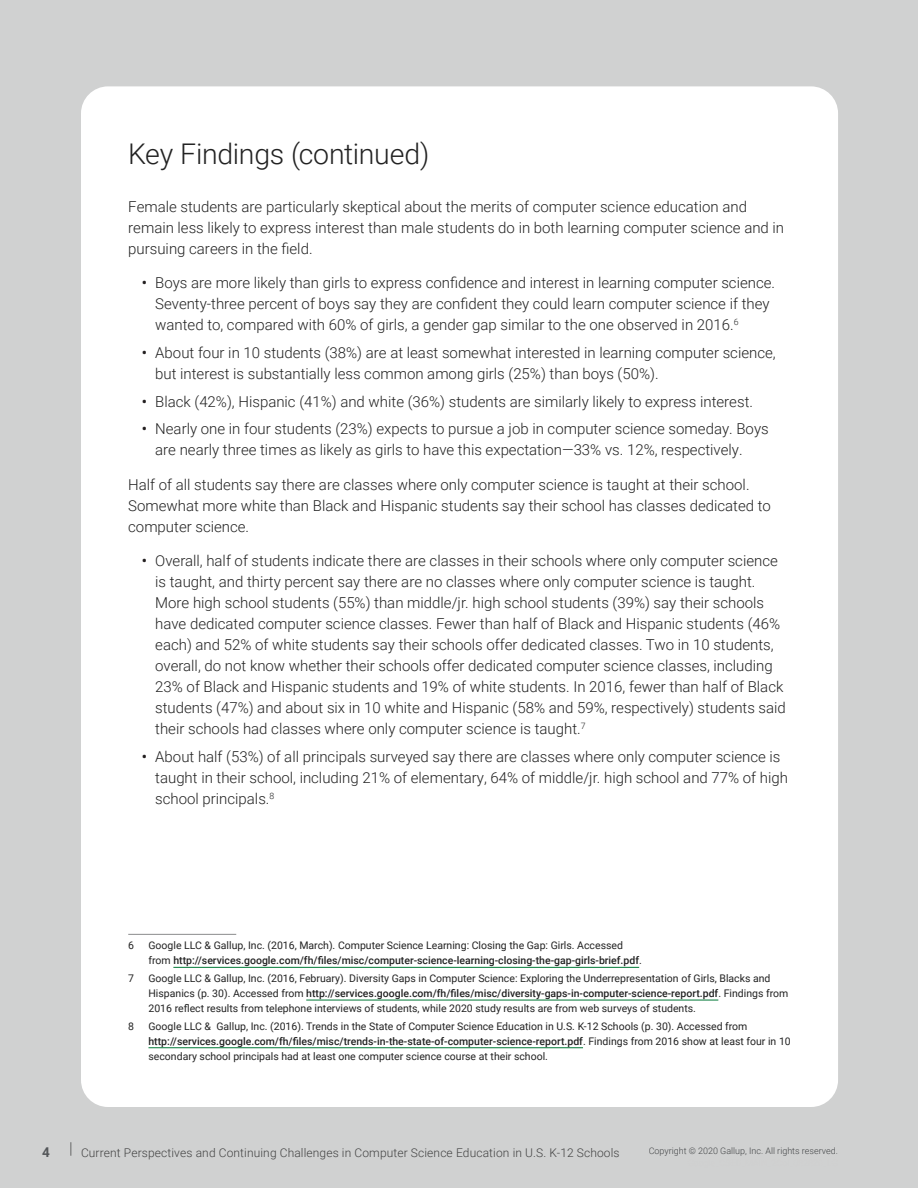
<style>
.page{position:relative;width:918px;height:1188px;background:#d0d1d1}
.page>*{position:absolute;margin:0;border:0;box-sizing:border-box;transform-origin:0 0}
.body{font:300 28.5px "Roboto";letter-spacing:-.015em;color:#222}
.list_bullet_1{font:300 15px/21px "Roboto";color:#222}
.body-2{font:300 15px/21px "Roboto";color:#222}
.page_numbers{font:700 13.5px "Roboto";color:#54575a}
.t1{font:300 12px "Roboto";letter-spacing:.01em;color:#434343}
.footnote_hanging_ind{font:10.5px/15px "Roboto";color:#222}
.footnote_hanging_ind-2{font:500 10.5px/15px "Roboto";color:#222}
.t2{font:300 9px "Roboto";color:#54575a}
.s1{font-weight:500;color:#231f20}
.s2{font-weight:400}
.s3{font-weight:500}
</style>
<div class="page">
<svg style="left:70px;top:1142px;width:1px;height:14px"></svg>
<div style="left:81px;top:86px;width:757px;height:1021px;background:#fff;border-radius:27px"></div>
<hr style="left:128px;top:934px;width:108px;height:1px;background:#8a8b8d">
<hr style="left:173px;top:967px;width:466px;height:1px;background:#007836">
<hr style="left:306px;top:1000px;width:412px;height:1px;background:#007836">
<hr style="left:148px;top:1047px;width:435px;height:1px;background:#007836">
<p class="body" style="left:128px;top:133px;width:303px">Key Findings (continued)</p>
<p class="body-2" style="left:128px;top:195px;width:657px">Female students are particularly skeptical about the merits of computer science education and remain less likely to express interest than male students do in both learning computer science and in pursuing careers in the field.</p>
<p class="list_bullet_1" style="left:155px;top:272px;width:621px;text-indent:-14px"><span class="s1">•</span> Boys are more likely than girls to express confidence and interest in learning computer science.<br>Seventy-three percent of boys say they are confident they could learn computer science if they wanted to, compared with 60% of girls, a gender gap similar to the one observed in 2016.<sup>6</sup></p>
<p class="list_bullet_1" style="left:155px;top:341px;width:622px;text-indent:-14px"><span class="s1">•</span> About four in 10 students (38%) are at least somewhat interested in learning computer science, but interest is substantially less common among girls (25%) than boys (50%).</p>
<p class="list_bullet_1" style="left:142px;top:390px;width:613px"><span class="s1">•</span> Black (42%), Hispanic (41%) and white (36%) students are similarly likely to express interest.</p>
<p class="list_bullet_1" style="left:155px;top:418px;width:615px;text-indent:-14px"><span class="s1">•</span> Nearly one in four students (23%) expects to pursue a job in computer science someday. Boys are nearly three times as likely as girls to have this expectation—33% vs. 12%, respectively.</p>
<p class="body-2" style="left:128px;top:473px;width:644px">Half of all students say there are classes where only computer science is taught at their school.<br>Somewhat more white than Black and Hispanic students say their school has classes dedicated to computer science.</p>
<p class="list_bullet_1" style="left:155px;top:550px;width:632px;text-indent:-14px"><span class="s1">•</span> Overall, half of students indicate there are classes in their schools where only computer science is taught, and thirty percent say there are no classes where only computer science is taught.<br>More high school students (55%) than middle/jr. high school students (39%) say their schools have dedicated computer science classes. Fewer than half of Black and Hispanic students (46% each) and 52% of white students say their schools offer dedicated classes. Two in 10 students, overall, do not know whether their schools offer dedicated computer science classes, including 23% of Black and Hispanic students and 19% of white students. In 2016, fewer than half of Black students (47%) and about six in 10 white and Hispanic (58% and 59%, respectively) students said their schools had classes where only computer science is taught.<sup>7</sup></p>
<p class="list_bullet_1" style="left:155px;top:746px;width:634px;text-indent:-14px"><span class="s1">•</span> About half (53%) of all principals surveyed say there are classes where only computer science is taught in their school, including 21% of elementary, 64% of middle/jr. high school and 77% of high school principals.<sup>8</sup></p>
<p class="footnote_hanging_ind" style="left:128px;top:938px;width:7px">6</p>
<p class="footnote_hanging_ind-2" style="left:148px;top:938px;width:495px"><span class="s2">Google LLC &amp; Gallup, Inc. (2016, March). Computer Science Learning: Closing the Gap: Girls. Accessed from</span> http://services.google.com/fh/files/misc/computer-science-learning-closing-the-gap-girls-brief.pdf<span class="s2">.</span></p>
<p class="footnote_hanging_ind" style="left:128px;top:970px;width:7px">7</p>
<p class="footnote_hanging_ind" style="left:148px;top:970px;width:641px">Google LLC &amp; Gallup, Inc. (2016, February). Diversity Gaps in Computer Science: Exploring the Underrepresentation of Girls, Blacks and<br>Hispanics (p. 30). Accessed from <span class="s3">http://services.google.com/fh/files/misc/diversity-gaps-in-computer-science-report.pdf</span>. Findings from<br>2016 reflect results from telephone interviews of students, while 2020 study results are from web surveys of students.</p>
<p class="footnote_hanging_ind" style="left:128px;top:1018px;width:7px">8</p>
<p class="footnote_hanging_ind" style="left:148px;top:1018px;width:644px">Google LLC &amp; Gallup, Inc. (2016). Trends in the State of Computer Science Education in U.S. K-12 Schools (p. 30). Accessed from <span class="s3">http://services.google.com/fh/files/misc/trends-in-the-state-of-computer-science-report.pdf</span>. Findings from 2016 show at least four in 10 secondary school principals had at least one computer science course at their school.</p>
<p class="page_numbers" style="left:42px;top:1143px;width:9px">4</p>
<p class="t1" style="left:81px;top:1145px;width:540px">Current Perspectives and Continuing Challenges in Computer Science Education in U.S. K-12 Schools</p>
<p class="t2" style="left:649px;top:1145px;width:191px">Copyright © 2020 Gallup, Inc. All rights reserved.</p>
</div>
